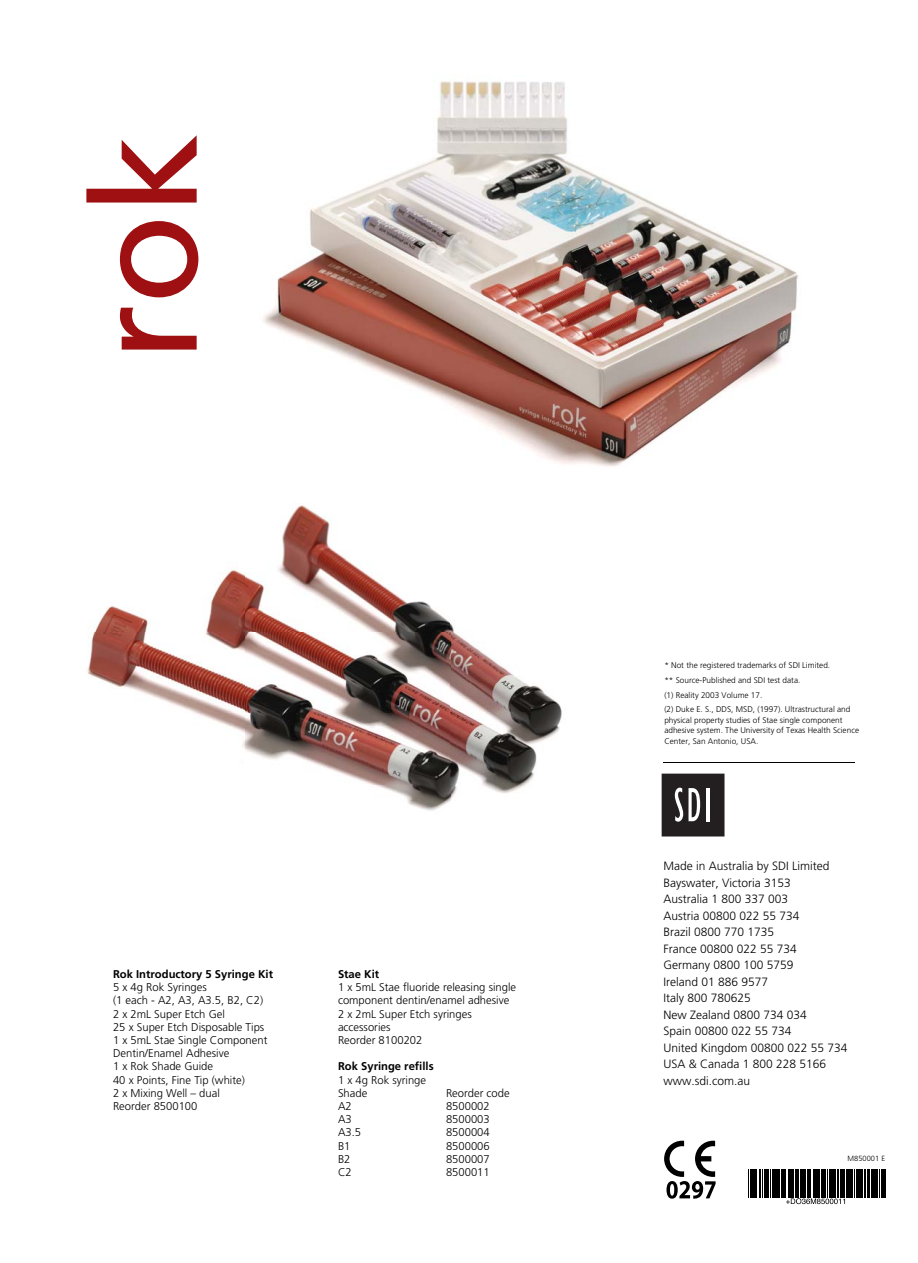
<style>
.page{position:relative;width:918px;height:1263px;background:#fff}
.page>*{position:absolute;margin:0;border:0;box-sizing:border-box;transform-origin:0 0}
.t1{font:147px "Frutiger";color:#9e1011}
.t2{font:300 12px/16.5px "Frutiger";color:#000}
.t3{font:300 11.25px/13.2px "Frutiger";color:#000}
.t4{font:300 8.25px/14.7px "Frutiger";color:#000}
.t5{font:300 7.5px "Frutiger";color:#000}
.s1{font-weight:700}
</style>
<div class="page">
<div style="left:662px;top:774px;width:62px;height:62px;background:#231f20"></div>
<svg style="left:674px;top:787px;width:27px;height:35px"></svg>
<hr style="left:706px;top:788px;width:4px;height:33px;background:#fff">
<svg style="left:748px;top:1169px;width:138px;height:35px"></svg>
<hr style="left:663px;top:762px;width:192px;height:1px;background:#000">
<img style="left:263px;top:81px;width:536px;height:386px">
<img style="left:87px;top:505px;width:475px;height:306px">
<svg style="left:664px;top:1140px;width:52px;height:59px"></svg>
<p class="t1" style="left:86px;top:361px;width:230px;rotate:-90deg">rok</p>
<p class="t3" style="left:113px;top:968px;width:162px"><span class="s1">Rok Introductory 5 Syringe Kit<br></span>5 x 4g Rok Syringes<br>(1 each - A2, A3, A3.5, B2, C2)<br>2 x 2mL Super Etch Gel<br>25 x Super Etch Disposable Tips<br>1 x 5mL Stae Single Component<br>Dentin/Enamel Adhesive<br>1 x Rok Shade Guide<br>40 x Points, Fine Tip (white)<br>2 x Mixing Well – dual<br>Reorder 8500100</p>
<p class="t3" style="left:338px;top:968px;width:180px"><span class="s1">Stae Kit<br></span>1 x 5mL Stae fluoride releasing single component dentin/enamel adhesive<br>2 x 2mL Super Etch syringes accessories<br>Reorder 8100202</p>
<p class="t3" style="left:338px;top:1061px;width:97px"><span class="s1">Rok Syringe refills<br></span>1 x 4g Rok syringe<br>Shade</p>
<p class="t3" style="left:446px;top:1087px;width:65px">Reorder code</p>
<p class="t3" style="left:338px;top:1100px;width:15px">A2</p>
<p class="t3" style="left:446px;top:1100px;width:45px">8500002</p>
<p class="t3" style="left:338px;top:1113px;width:15px">A3</p>
<p class="t3" style="left:446px;top:1113px;width:45px">8500003</p>
<p class="t3" style="left:338px;top:1127px;width:25px">A3.5</p>
<p class="t3" style="left:446px;top:1127px;width:45px">8500004</p>
<p class="t3" style="left:338px;top:1140px;width:14px">B1</p>
<p class="t3" style="left:446px;top:1140px;width:45px">8500006</p>
<p class="t3" style="left:338px;top:1153px;width:14px">B2</p>
<p class="t3" style="left:446px;top:1153px;width:45px">8500007</p>
<p class="t3" style="left:338px;top:1166px;width:15px">C2</p>
<p class="t3" style="left:446px;top:1166px;width:45px">8500011</p>
<p class="t4" style="left:664px;top:659px;width:188px">* Not the registered trademarks of SDI Limited.<br>** Source-Published and SDI test data.<br>(1) Reality 2003 Volume 17.<br>(2) Duke E. S., DDS, MSD, (1997). Ultrastructural and</p>
<p class="t4" style="left:664px;top:715px;width:196px;line-height:10.5px">physical property studies of Stae single component adhesive system. The University of Texas Health Science<br>Center, San Antonio, USA.</p>
<p class="t2" style="left:664px;top:859px;width:186px">Made in Australia by SDI Limited<br>Bayswater, Victoria 3153<br>Australia 1 800 337 003<br>Austria 00800 022 55 734<br>Brazil 0800 770 1735<br>France 00800 022 55 734<br>Germany 0800 100 5759<br>Ireland 01 886 9577<br>Italy 800 780625<br>New Zealand 0800 734 034<br>Spain 00800 022 55 734<br>United Kingdom 00800 022 55 734<br>USA &amp; Canada 1 800 228 5166 www.sdi.com.au</p>
<p class="t5" style="left:848px;top:1155px;width:39px">M850001 E</p>
</div>
